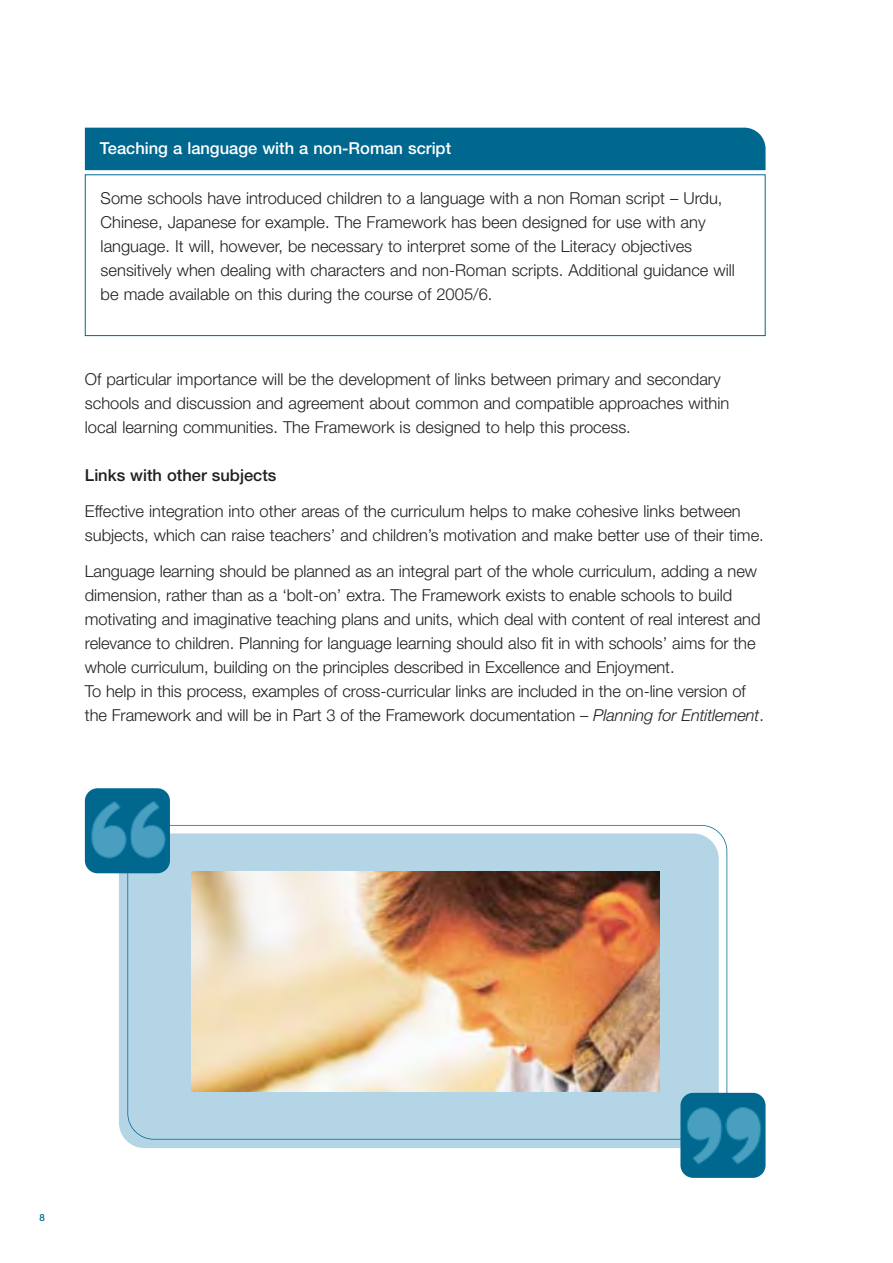
<style>
.page{position:relative;width:893px;height:1263px;background:#fff}
.page>*{position:absolute;margin:0;border:0;box-sizing:border-box;transform-origin:0 0}
.t1{font:300 16.5px/24px "Helvetica Neue";color:#231f1f}
.t2{font:500 16.5px "Helvetica Neue";color:#fff}
.t3{font:500 16.5px "Helvetica Neue";color:#231f1f}
.t4{font:500 9.75px "Helvetica Neue";color:#00678f}
.s1{font-style:italic}
</style>
<div class="page">
<div style="left:85px;top:174px;width:680px;height:162px;border:1px solid #00678f"></div>
<div style="left:85px;top:128px;width:680px;height:42px;background:#00678f"></div>
<div style="left:119px;top:833px;width:599px;height:315px;background:#b4d5e5;border-radius:26px"></div>
<div style="left:127px;top:825px;width:600px;height:315px;border:2px solid #00678f;border-radius:26px"></div>
<div style="left:85px;top:788px;width:85px;height:85px;background:#00678f;border-radius:13px"></div>
<img style="left:91px;top:801px;width:75px;height:58px">
<div style="left:680px;top:1093px;width:85px;height:85px;background:#00678f;border-radius:13px"></div>
<img style="left:686px;top:1107px;width:75px;height:58px">
<img style="left:191px;top:872px;width:468px;height:220px">
<p class="t2" style="left:100px;top:143px;width:353px">Teaching a language with a non-Roman script</p>
<p class="t1" style="left:101px;top:188px;width:635px">Some schools have introduced children to a language with a non Roman script – Urdu, Chinese, Japanese for example. The Framework has been designed for use with any language. It will, however, be necessary to interpret some of the Literacy objectives sensitively when dealing with characters and non-Roman scripts. Additional guidance will be made available on this during the course of 2005/6.</p>
<p class="t1" style="left:85px;top:369px;width:646px">Of particular importance will be the development of links between primary and secondary schools and discussion and agreement about common and compatible approaches within local learning communities. The Framework is designed to help this process.</p>
<p class="t3" style="left:85px;top:469px;width:193px">Links with other subjects</p>
<p class="t1" style="left:85px;top:501px;width:680px">Effective integration into other areas of the curriculum helps to make cohesive links between subjects, which can raise teachers’ and children’s motivation and make better use of their time.</p>
<p class="t1" style="left:85px;top:561px;width:680px">Language learning should be planned as an integral part of the whole curriculum, adding a new dimension, rather than as a ‘bolt-on’ extra. The Framework exists to enable schools to build motivating and imaginative teaching plans and units, which deal with content of real interest and relevance to children. Planning for language learning should also fit in with schools’ aims for the whole curriculum, building on the principles described in Excellence and Enjoyment.<br>To help in this process, examples of cross-curricular links are included in the on-line version of the Framework and will be in Part 3 of the Framework documentation – <span class="s1">Planning for Entitlement</span>.</p>
<p class="t4" style="left:40px;top:1214px;width:7px">8</p>
</div>
